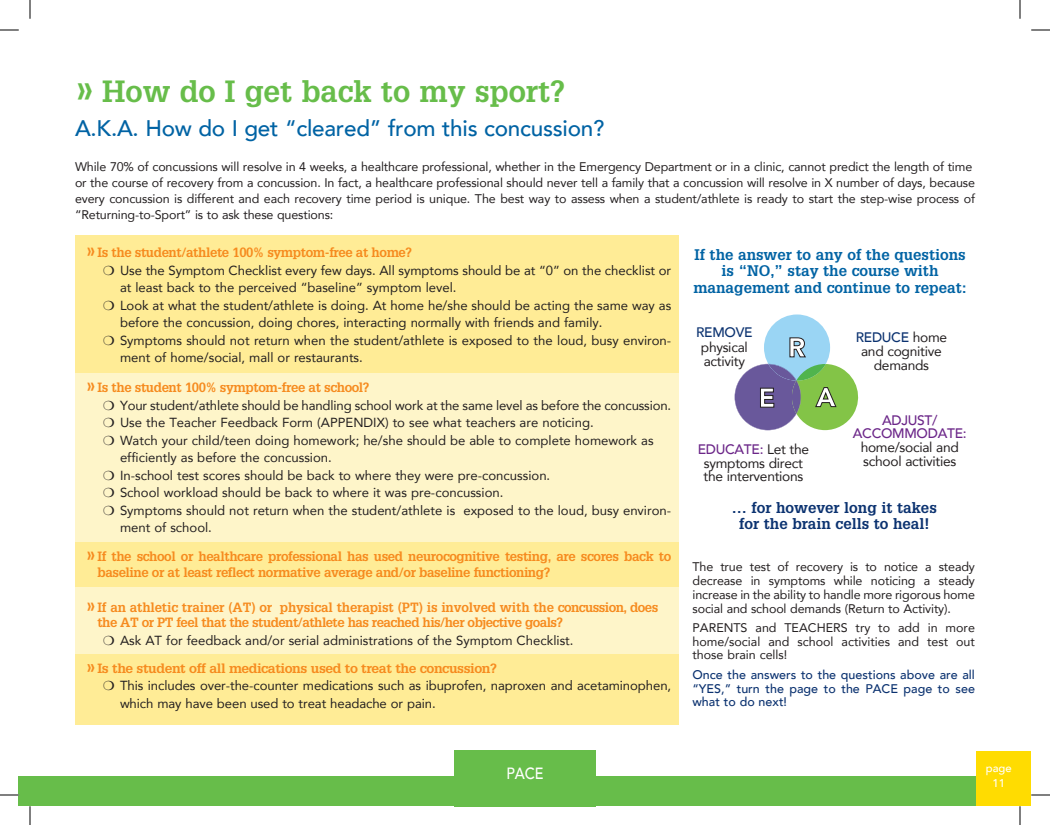
<style>
.page{position:relative;width:1050px;height:825px;background:#fff}
.page>*{position:absolute;margin:0;border:0;box-sizing:border-box;transform-origin:0 0}
.t1{font:700 30px "Glypha LT Std";color:#67bd4a}
.t2{font:500 22.5px "Avenir";letter-spacing:-.01em;color:#0063a4}
.t3{font:500 16.25px "Avenir";color:#fff;scale:.88 1}
.t4{font:700 15px/16.2px "Glypha LT Std";color:#0063a4;text-align:center}
.t5{font:700 15px/16.2px "Glypha LT Std";color:#0b3270;text-align:center}
.t6{font:13.75px/13.8px "Avenir";letter-spacing:-.02em;color:#231f20}
.t7{font:500 13.75px/13.8px "Avenir";letter-spacing:-.02em;color:#6c2789;text-align:center}
.t8{font:500 13.75px "Avenir";letter-spacing:-.02em;color:#0b3270}
.t9{font:13.12px/17.5px "Avenir";color:#231f20}
.t10{font:700 13.12px/15.6px "Glypha LT Std";letter-spacing:-.03em;color:#f68b1f}
.t11{font:700 13.12px "Glypha LT Std";letter-spacing:-.03em;color:#f68b1f;scale:1.05 1}
.t12{font:12.5px/13.8px "Avenir";letter-spacing:-.01em;color:#231f20;text-align:justify}
.t13{font:500 12.5px/13.8px "Avenir";color:#0b3270;text-align:justify}
.t14{font:500 11.25px/15px "Avenir";color:#fff;text-align:center}
.s1{font-size:37.5px}
.s2{font-size:18.75px}
.s3{font-size:17.88px}
.s4{font-weight:500;color:#0b3270}
.s5{font-weight:500;color:#6c2789}
</style>
<div class="page">
<div style="left:19px;top:776px;width:1012px;height:30px;background:#67bd4a"></div>
<div style="left:976px;top:751px;width:55px;height:55px;background:#ffdc01"></div>
<div style="left:454px;top:750px;width:142px;height:56px;background:#67bd4a"></div>
<div style="left:75px;top:236px;width:604px;height:489px;background:#ffec96"></div>
<div style="left:75px;top:373px;width:604px;height:169px;background:#fef5c9"></div>
<div style="left:75px;top:587px;width:603px;height:67px;background:#fef5c9"></div>
<div style="left:764px;top:314px;width:66px;height:67px;background:#9ad5f4;border-radius:50%"></div>
<svg style="left:735px;top:364px;width:123px;height:66px"></svg>
<svg style="left:789px;top:337px;width:17px;height:21px"></svg>
<svg style="left:0;top:29px;width:19px;height:2px"></svg>
<svg style="left:1031px;top:29px;width:19px;height:2px"></svg>
<svg style="left:0;top:794px;width:19px;height:2px"></svg>
<svg style="left:1031px;top:794px;width:19px;height:2px"></svg>
<svg style="left:29px;top:0;width:2px;height:19px"></svg>
<svg style="left:29px;top:806px;width:2px;height:19px"></svg>
<svg style="left:1019px;top:0;width:2px;height:19px"></svg>
<svg style="left:1019px;top:806px;width:2px;height:19px"></svg>
<h1 class="t1" style="left:75px;top:73px;width:492px"><span class="s1">»</span> How do I get back to my sport?</h1>
<h2 class="t2" style="left:75px;top:108px;width:531px">A.K.A. How do I get “cleared” from this concussion?</h2>
<p class="t12" style="left:75px;top:158px;width:902px;line-height:16.2px;text-align:left">While 70% of concussions will resolve in 4 weeks, a healthcare professional, whether in the Emergency Department or in a clinic, cannot predict the length of time or the course of recovery from a concussion. In fact, a healthcare professional should never tell a family that a concussion will resolve in X number of days, because every concussion is different and each recovery time period is unique. The best way to assess when a student/athlete is ready to start the step-wise process of “Returning-to-Sport” is to ask these questions:</p>
<p class="t10" style="left:86px;top:244px;width:327px"><span class="s2">»</span> Is the student/athlete 100% symptom-free at home?</p>
<p class="t9" style="left:120px;top:261px;width:553px">Use the Symptom Checklist every few days. All symptoms should be at “0” on the checklist or at least back to the perceived “baseline” symptom level.<br>Look at what the student/athlete is doing. At home he/she should be acting the same way as before the concussion, doing chores, interacting normally with friends and family.<br>Symptoms should not return when the student/athlete is exposed to the loud, busy environ&shy;ment of home/social, mall or restaurants.</p>
<p class="t10" style="left:86px;top:379px;width:285px"><span class="s2">»</span> Is the student 100% symptom-free at school?</p>
<p class="t9" style="left:120px;top:396px;width:553px">Your student/athlete should be handling school work at the same level as before the concussion.<br>Use the Teacher Feedback Form (APPENDIX) to see what teachers are noticing.<br>Watch your child/teen doing homework; he/she should be able to complete homework as efficiently as before the concussion.<br>In-school test scores should be back to where they were pre-concussion.<br>School workload should be back to where it was pre-concussion.<br>Symptoms should not return when the student/athlete is exposed to the loud, busy environ&shy;ment of school.</p>
<p class="t10" style="left:98px;top:548px;width:575px;text-indent:-11px"><span class="s2">»</span> If the school or healthcare professional has used neurocognitive testing, are scores back to baseline or at least reflect normative average and/or baseline functioning?</p>
<p class="t10" style="left:98px;top:599px;width:562px;text-indent:-11px"><span class="s2">»</span>If an athletic trainer (AT) or physical therapist (PT) is involved with the concussion, does the AT or PT feel that the student/athlete has reached his/her objective goals?</p>
<p class="t9" style="left:120px;top:631px;width:455px">Ask AT for feedback and/or serial administrations of the Symptom Checklist.</p>
<p class="t11" style="left:86px;top:660px;width:393px"><span class="s3">»</span> Is the student off all medications used to treat the concussion?</p>
<p class="t9" style="left:120px;top:677px;width:553px">This includes over-the-counter medications such as ibuprofen, naproxen and acetaminophen, which may have been used to treat headache or pain.</p>
<p class="t4" style="left:693px;top:246px;width:275px">If the answer to any of the questions is “NO,” stay the course with management and continue to repeat:</p>
<p class="t8" style="left:696px;top:320px;width:58px">REMOVE</p>
<p class="t6" style="left:701px;top:340px;width:48px">physical activity</p>
<p class="t6" style="left:856px;top:330px;width:93px;text-align:center"><span class="s4">REDUCE</span> home and cognitive demands</p>
<p class="t7" style="left:853px;top:412px;width:115px">ADJUST/<br>ACCOMMODATE:</p>
<p class="t6" style="left:861px;top:440px;width:100px">home/social and school activities</p>
<p class="t5" style="left:732px;top:499px;width:206px">… for however long it takes for the brain cells to heal!</p>
<p class="t12" style="left:692px;top:560px;width:284px">The true test of recovery is to notice a steady decrease in symptoms while noticing a steady increase in the ability to handle more rigorous home social and school demands (Return to Activity).</p>
<p class="t12" style="left:692px;top:620px;width:284px">PARENTS and TEACHERS try to add in more home/social and school activities and test out those brain cells!</p>
<p class="t13" style="left:692px;top:667px;width:284px">Once the answers to the questions above are all “YES,” turn the page to the PACE page to see what to do next!</p>
<p class="t6" style="left:698px;top:442px;width:113px;text-align:center"><span class="s5">EDUCATE:</span> Let the symptoms direct the interventions</p>
<p class="t3" style="left:507px;top:759px;width:43px">PACE</p>
<p class="t14" style="left:986px;top:760px;width:27px">page<br>11</p>
</div>
